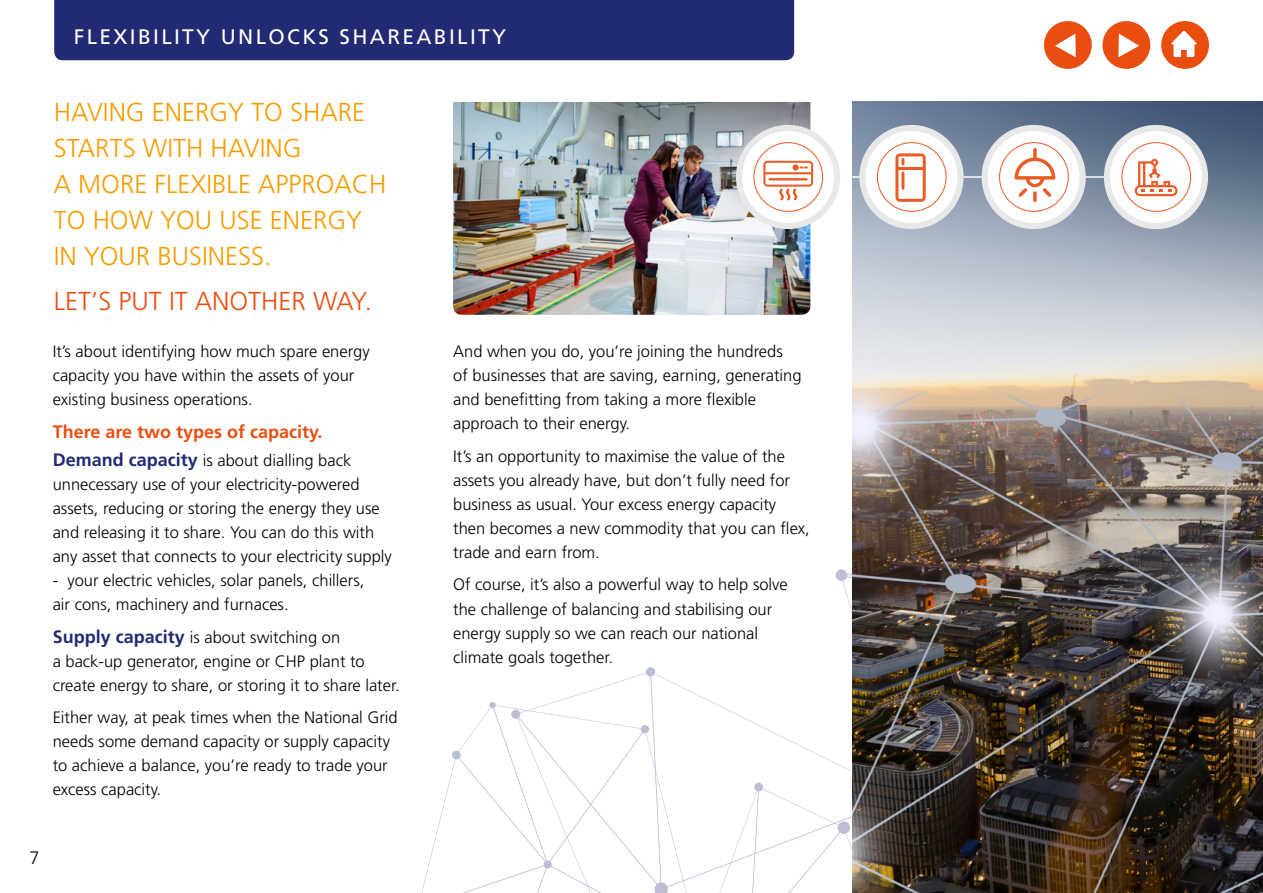
<style>
.page{position:relative;width:1263px;height:893px;background:#fff}
.page>*{position:absolute;margin:0;border:0;box-sizing:border-box;transform-origin:0 0}
.t1{font:300 25.95px/36px "Frutiger LT Std";color:#f59c00}
.t2{font:300 25.95px "Frutiger LT Std";color:#e94e0f}
.t3{font:21px "Frutiger LT Std";letter-spacing:.11em;color:#fff}
.t4{font:700 18px "Frutiger LT Std";color:#e94e0f}
.t5{font:300 18px "Frutiger LT Std";color:#000}
.t6{font:300 16.5px/24px "Frutiger LT Std";color:#000}
.s1{font-weight:700;font-size:18px;color:#212a72}
</style>
<div class="page">
<svg style="left:421px;top:569px;width:431px;height:324px"></svg>
<div style="left:511px;top:710px;width:9px;height:9px;background:#bcbfd4;border-radius:50%"></div>
<div style="left:54px;top:0;width:740px;height:60px;background:#212a72"></div>
<img style="left:852px;top:102px;width:411px;height:791px">
<img style="left:453px;top:102px;width:357px;height:213px">
<hr style="left:745px;top:176px;width:400px;height:2px;background:#fff">
<svg style="left:736px;top:125px;width:104px;height:104px"></svg>
<hr style="left:768px;top:178px;width:40px;height:3px;background:#eb5b25">
<svg style="left:859px;top:125px;width:104px;height:104px"></svg>
<svg style="left:981px;top:125px;width:105px;height:104px"></svg>
<svg style="left:1104px;top:125px;width:104px;height:104px"></svg>
<div style="left:1161px;top:21px;width:48px;height:48px;background:#e94e0f;border-radius:50%"></div>
<svg style="left:1171px;top:31px;width:26px;height:26px"></svg>
<div style="left:1102px;top:21px;width:48px;height:48px;background:#e94e0f;border-radius:50%"></div>
<svg style="left:1118px;top:34px;width:21px;height:23px"></svg>
<div style="left:1044px;top:21px;width:48px;height:48px;background:#e94e0f;border-radius:50%"></div>
<svg style="left:1055px;top:34px;width:21px;height:23px"></svg>
<p class="t3" style="left:74px;top:24px;width:434px">FLEXIBILITY UNLOCKS SHAREABILITY</p>
<h1 class="t1" style="left:54px;top:95px;width:334px">HAVING ENERGY TO SHARE<br>STARTS WITH HAVING<br>A MORE FLEXIBLE APPROACH<br>TO HOW YOU USE ENERGY<br>IN YOUR BUSINESS.</h1>
<h1 class="t2" style="left:54px;top:286px;width:320px">LET’S PUT IT ANOTHER WAY.</h1>
<p class="t6" style="left:53px;top:340px;width:318px">It’s about identifying how much spare energy capacity you have within the assets of your existing business operations.</p>
<p class="t4" style="left:53px;top:421px;width:271px">There are two types of capacity.</p>
<p class="t6" style="left:53px;top:449px;width:341px"><span class="s1">Demand capacity</span> is about dialling back unnecessary use of your electricity-powered assets, reducing or storing the energy they use and releasing it to share. You can do this with any asset that connects to your electricity supply</p>
<p class="t6" style="left:53px;top:569px;width:313px">- your electric vehicles, solar panels, chillers, air cons, machinery and furnaces.</p>
<p class="t6" style="left:53px;top:625px;width:348px"><span class="s1">Supply capacity</span> is about switching on<br>a back-up generator, engine or CHP plant to create energy to share, or storing it to share later.</p>
<p class="t6" style="left:53px;top:706px;width:347px">Either way, at peak times when the National Grid needs some demand capacity or supply capacity to achieve a balance, you’re ready to trade your excess capacity.</p>
<p class="t5" style="left:30px;top:847px;width:12px">7</p>
<p class="t6" style="left:453px;top:340px;width:350px">And when you do, you’re joining the hundreds<br>of businesses that are saving, earning, generating and benefitting from taking a more flexible approach to their energy.</p>
<p class="t6" style="left:453px;top:444px;width:358px">It’s an opportunity to maximise the value of the assets you already have, but don’t fully need for business as usual. Your excess energy capacity then becomes a new commodity that you can flex, trade and earn from.</p>
<p class="t6" style="left:453px;top:573px;width:336px">Of course, it’s also a powerful way to help solve the challenge of balancing and stabilising our energy supply so we can reach our national climate goals together.</p>
</div>
